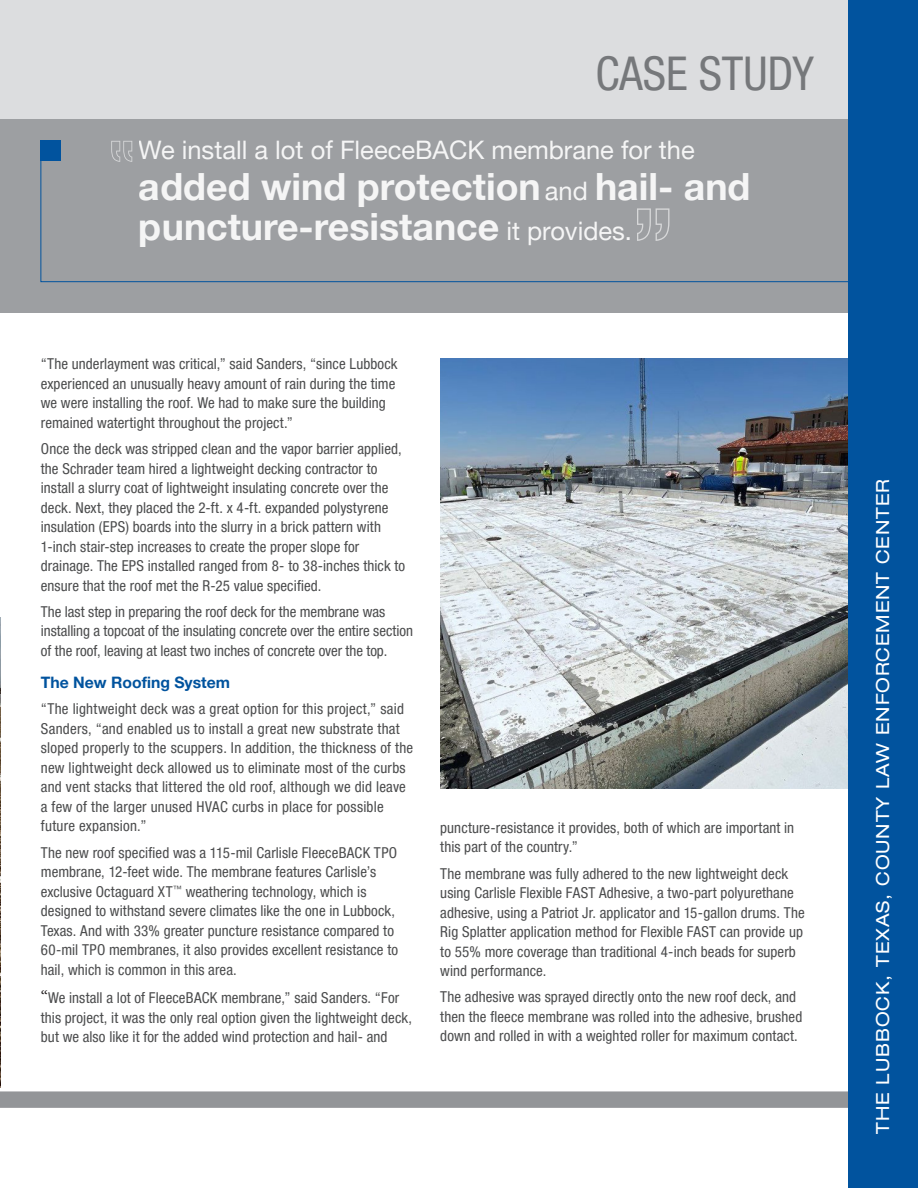
<style>
.page{position:relative;width:918px;height:1188px;background:#fff}
.page>*{position:absolute;margin:0;border:0;box-sizing:border-box;transform-origin:0 0}
.t1{font:condensed 46.5px "Helvetica Neue LT Pro";color:#76787b}
.t2{font:700 37.5px/40.5px "Helvetica Neue LT Pro";color:#fff}
.t3{font:25.5px "Helvetica Neue LT Pro";color:#fff}
.t4{font:expanded 18px "Helvetica Neue LT Pro";letter-spacing:.05em;color:#fff}
.t5{font:700 15.75px "Helvetica Neue LT Pro";color:#01539e}
.t6{font:condensed 15px/19.5px "Helvetica Neue LT Pro";letter-spacing:.005em;color:#4b4c4d}
.s1{font-weight:400;font-size:25.5px}
.s2{font-family:"Minion Pro";font-stretch:normal;font-size:18px;color:#231f20}
</style>
<div class="page">
<div style="left:0;top:113px;width:918px;height:200px;background:#9d9fa2"></div>
<div style="left:0;top:0;width:918px;height:119px;background:#dcdddf"></div>
<svg style="left:40px;top:140px;width:808px;height:142px"></svg>
<div style="left:0;top:1091px;width:918px;height:17px;background:#939598"></div>
<img style="left:0;top:618px;width:1px;height:470px">
<img style="left:440px;top:359px;width:408px;height:429px">
<div style="left:848px;top:0;width:70px;height:1188px;background:#01539e"></div>
<p class="t1" style="left:595px;top:47px;width:220px">CASE STUDY</p>
<h3 class="t3" style="left:139px;top:134px;width:557px">We install a lot of FleeceBACK membrane for the</h3>
<h2 class="t2" style="left:139px;top:165px;width:613px">added wind protection <span class="s1">and</span> hail- and puncture-resistance <span class="s1">it provides.</span></h2>
<p class="t6" style="left:41px;top:354px;width:358px">“The underlayment was critical,” said Sanders, “since Lubbock experienced an unusually heavy amount of rain during the time we were installing the roof. We had to make sure the building remained watertight throughout the project.”</p>
<p class="t6" style="left:41px;top:439px;width:366px">Once the deck was stripped clean and the vapor barrier applied, the Schrader team hired a lightweight decking contractor to install a slurry coat of lightweight insulating concrete over the deck. Next, they placed the 2-ft. x 4-ft. expanded polystyrene insulation (EPS) boards into the slurry in a brick pattern with 1-inch stair-step increases to create the proper slope for drainage. The EPS installed ranged from 8- to 38-inches thick to ensure that the roof met the R-25 value specified.</p>
<p class="t6" style="left:41px;top:602px;width:374px">The last step in preparing the roof deck for the membrane was installing a topcoat of the insulating concrete over the entire section of the roof, leaving at least two inches of concrete over the top.</p>
<p class="t5" style="left:41px;top:673px;width:191px">The New Roofing System</p>
<p class="t6" style="left:41px;top:699px;width:374px">“The lightweight deck was a great option for this project,” said Sanders, “and enabled us to install a great new substrate that sloped properly to the scuppers. In addition, the thickness of the new lightweight deck allowed us to eliminate most of the curbs and vent stacks that littered the old roof, although we did leave a few of the larger unused HVAC curbs in place for possible future expansion.”</p>
<p class="t6" style="left:41px;top:842px;width:359px">The new roof specified was a 115-mil Carlisle FleeceBACK TPO membrane, 12-feet wide. The membrane features Carlisle’s exclusive Octaguard XT<sup>™</sup> weathering technology, which is designed to withstand severe climates like the one in Lubbock, Texas. And with 33% greater puncture resistance compared to 60-mil TPO membranes, it also provides excellent resistance to hail, which is common in this area.</p>
<p class="t6" style="left:41px;top:988px;width:373px"><span class="s2">“</span>We install a lot of FleeceBACK membrane,” said Sanders. “For this project, it was the only real option given the lightweight deck, but we also like it for the added wind protection and hail- and</p>
<p class="t6" style="left:440px;top:818px;width:355px">puncture-resistance it provides, both of which are important in this part of the country.”</p>
<p class="t6" style="left:440px;top:863px;width:366px">The membrane was fully adhered to the new lightweight deck using Carlisle Flexible FAST Adhesive, a two-part polyurethane adhesive, using a Patriot Jr. applicator and 15-gallon drums. The Rig Splatter application method for Flexible FAST can provide up to 55% more coverage than traditional 4-inch beads for superb wind performance.</p>
<p class="t6" style="left:440px;top:987px;width:363px">The adhesive was sprayed directly onto the new roof deck, and then the fleece membrane was rolled into the adhesive, brushed down and rolled in with a weighted roller for maximum contact.</p>
<p class="t4" style="left:871px;top:1134px;width:657px;rotate:-90deg">THE LUBBOCK, TEXAS, COUNTY LAW ENFORCEMENT CENTER</p>
</div>
